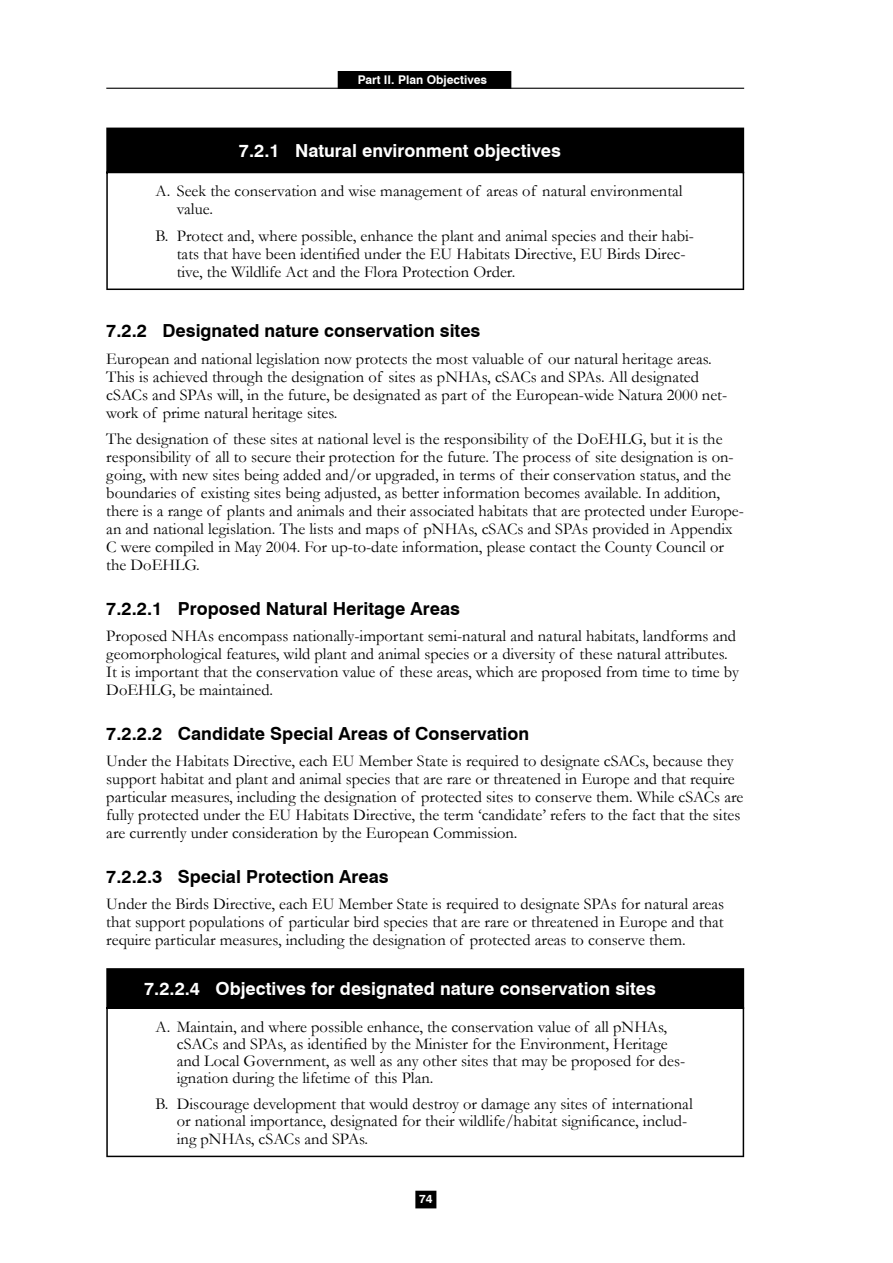
<style>
.page{position:relative;width:893px;height:1263px;background:#fff}
.page>*{position:absolute;margin:0;border:0;box-sizing:border-box;transform-origin:0 0}
.Sub-Sub{font:700 18px "Swiss 721 BT";color:#000}
.Objectives_Heading{font:700 18px "Swiss 721 BT";color:#fff}
.Objectives_text{font:16.5px/18px "Garamond";color:#000}
.t1{font:700 12px "Swiss 721 BT";color:#fff}
</style>
<div class="page">
<div style="left:107px;top:128px;width:636px;height:44px;background:#000"></div>
<hr style="left:106px;top:128px;width:638px;height:1px;background:#000">
<hr style="left:106px;top:129px;width:2px;height:43px;background:#000">
<hr style="left:743px;top:129px;width:1px;height:43px;background:#000">
<hr style="left:106px;top:172px;width:638px;height:1px;background:#000">
<hr style="left:106px;top:173px;width:2px;height:115px;background:#000">
<hr style="left:743px;top:173px;width:1px;height:115px;background:#000">
<hr style="left:106px;top:288px;width:638px;height:2px;background:#000">
<div style="left:107px;top:969px;width:636px;height:39px;background:#000"></div>
<hr style="left:106px;top:968px;width:638px;height:2px;background:#000">
<hr style="left:106px;top:970px;width:2px;height:37px;background:#000">
<hr style="left:743px;top:970px;width:1px;height:37px;background:#000">
<hr style="left:106px;top:1007px;width:638px;height:2px;background:#000">
<hr style="left:106px;top:1009px;width:2px;height:147px;background:#000">
<hr style="left:743px;top:1009px;width:1px;height:147px;background:#000">
<hr style="left:106px;top:1156px;width:638px;height:1px;background:#000">
<div style="left:338px;top:72px;width:173px;height:16px;background:#000"></div>
<div style="left:338px;top:71px;width:173px;height:18px;border:2px solid #000"></div>
<hr style="left:106px;top:88px;width:638px;height:1px;background:#000">
<div style="left:416px;top:1191px;width:20px;height:17px;background:#000"></div>
<p class="t1" style="left:358px;top:72px;width:131px">Part II. Plan Objectives</p>
<p class="Objectives_Heading" style="left:239px;top:140px;width:324px">7.2.1 Natural environment objectives</p>
<p class="Objectives_text" style="left:177px;top:181px;width:507px;text-indent:-21px">A. Seek the conservation and wise management of areas of natural environmental value.</p>
<p class="Objectives_text" style="left:177px;top:226px;width:519px;text-indent:-21px">B. Protect and, where possible, enhance the plant and animal species and their habi&shy;tats that have been identified under the EU Habitats Directive, EU Birds Direc&shy;tive, the Wildlife Act and the Flora Protection Order.</p>
<p class="Sub-Sub" style="left:106px;top:320px;width:376px">7.2.2 Designated nature conservation sites</p>
<p class="Objectives_text" style="left:106px;top:349px;width:622px">European and national legislation now protects the most valuable of our natural heritage areas.<br>This is achieved through the designation of sites as pNHAs, cSACs and SPAs. All designated cSACs and SPAs will, in the future, be designated as part of the European-wide Natura 2000 net&shy;work of prime natural heritage sites.</p>
<p class="Objectives_text" style="left:106px;top:429px;width:639px">The designation of these sites at national level is the responsibility of the DoEHLG, but it is the responsibility of all to secure their protection for the future. The process of site designation is on&shy;going, with new sites being added and/or upgraded, in terms of their conservation status, and the boundaries of existing sites being adjusted, as better information becomes available. In addition, there is a range of plants and animals and their associated habitats that are protected under Europe&shy;an and national legislation. The lists and maps of pNHAs, cSACs and SPAs provided in Appendix C were compiled in May 2004. For up-to-date information, please contact the County Council or the DoEHLG.</p>
<p class="Sub-Sub" style="left:106px;top:597px;width:355px">7.2.2.1 Proposed Natural Heritage Areas</p>
<p class="Objectives_text" style="left:106px;top:626px;width:634px">Proposed NHAs encompass nationally-important semi-natural and natural habitats, landforms and geomorphological features, wild plant and animal species or a diversity of these natural attributes.<br>It is important that the conservation value of these areas, which are proposed from time to time by DoEHLG, be maintained.</p>
<p class="Sub-Sub" style="left:106px;top:722px;width:424px">7.2.2.2 Candidate Special Areas of Conservation</p>
<p class="Objectives_text" style="left:106px;top:751px;width:639px">Under the Habitats Directive, each EU Member State is required to designate cSACs, because they support habitat and plant and animal species that are rare or threatened in Europe and that require particular measures, including the designation of protected sites to conserve them. While cSACs are fully protected under the EU Habitats Directive, the term ‘candidate’ refers to the fact that the sites are currently under consideration by the European Commission.</p>
<p class="Sub-Sub" style="left:106px;top:865px;width:284px">7.2.2.3 Special Protection Areas</p>
<p class="Objectives_text" style="left:106px;top:894px;width:619px;text-align:justify">Under the Birds Directive, each EU Member State is required to designate SPAs for natural areas that support populations of particular bird species that are rare or threatened in Europe and that require particular measures, including the designation of protected areas to conserve them.</p>
<p class="Objectives_Heading" style="left:144px;top:978px;width:513px">7.2.2.4 Objectives for designated nature conservation sites</p>
<p class="Objectives_text" style="left:177px;top:1017px;width:510px;line-height:17.2px;text-indent:-21px">A. Maintain, and where possible enhance, the conservation value of all pNHAs, cSACs and SPAs, as identified by the Minister for the Environment, Heritage and Local Government, as well as any other sites that may be proposed for des&shy;ignation during the lifetime of this Plan.</p>
<p class="Objectives_text" style="left:177px;top:1095px;width:517px;line-height:17.2px;text-indent:-21px">B. Discourage development that would destroy or damage any sites of international or national importance, designated for their wildlife/habitat significance, includ&shy;ing pNHAs, cSACs and SPAs.</p>
<p class="t1" style="left:419px;top:1192px;width:15px">74</p>
</div>
